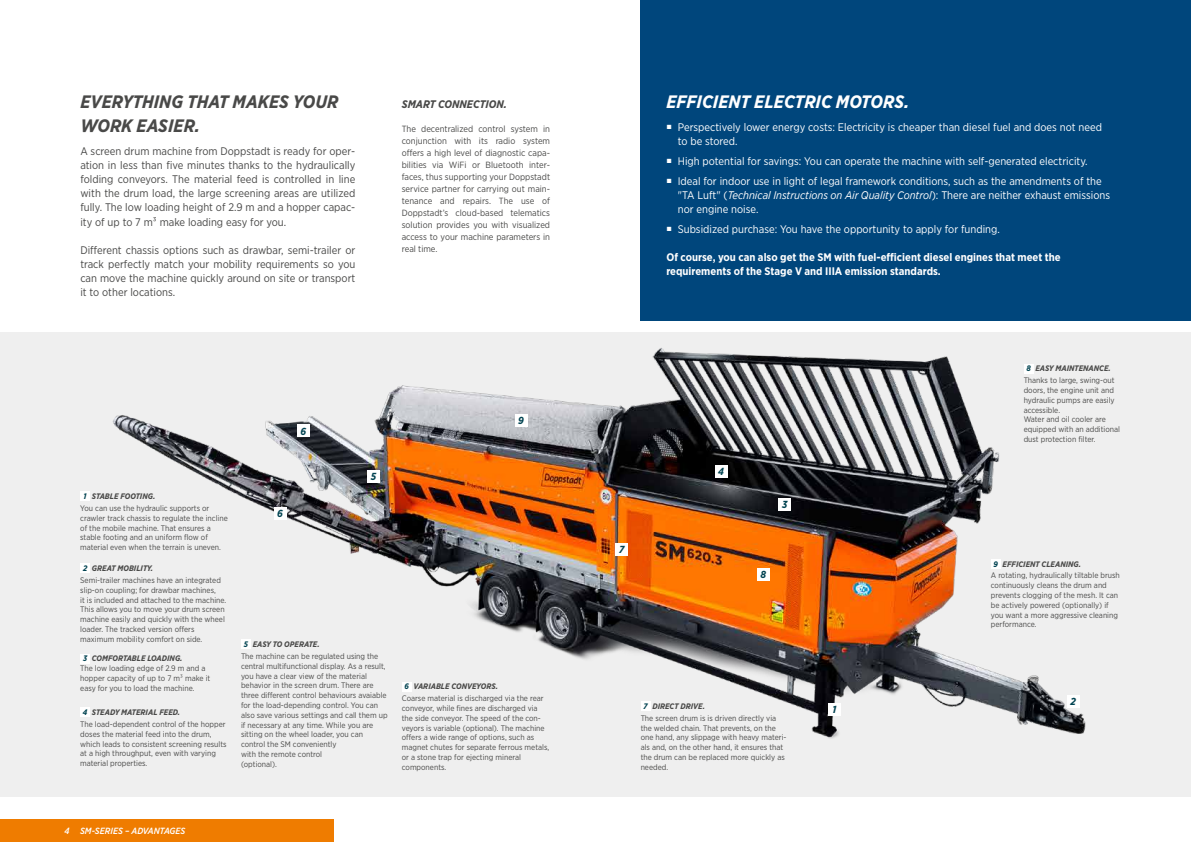
<style>
.page{position:relative;width:1191px;height:842px;background:#fff}
.page>*{position:absolute;margin:0;border:0;box-sizing:border-box;transform-origin:0 0}
.t1{font:italic 700 18px/24px "Gotham Narrow";color:#494948}
.t2{font:italic 700 18px "Gotham Narrow";color:#fff}
.t3{font:11px/14.2px "Gotham Narrow";color:#494948;text-align:justify}
.t4{font:11px/14.2px "Gotham Narrow";color:#fff}
.t5{font:700 11px/14.2px "Gotham Narrow";color:#fff}
.t6{font:italic 700 11px "Gotham Narrow";color:#494948}
.t7{font:italic 700 10.2px "Gotham Narrow";color:#004351}
.t8{font:9px/12px "Gotham Narrow";color:#494948;text-align:justify}
.t9{font:italic 500 9px "Gotham Narrow";color:#fff}
.t10{font:8px/9.8px "Gotham Narrow";color:#494948}
.s1{font-weight:700;font-style:italic;color:#004351}
.s2{font-weight:700;font-style:italic}
.s3{font-family:"Arial";font-size:9px}
.s4{font-style:italic}
</style>
<div class="page">
<div style="left:0;top:332px;width:1191px;height:465px;background:#efefef"></div>
<img style="left:112px;top:278px;width:1021px;height:461px">
<div style="left:641px;top:0;width:550px;height:320px;background:#00467c"></div>
<div style="left:1067px;top:695px;width:12px;height:13px;background:#fff"></div>
<div style="left:828px;top:703px;width:12px;height:13px;background:#fff"></div>
<div style="left:715px;top:465px;width:12px;height:13px;background:#fff"></div>
<div style="left:778px;top:498px;width:13px;height:13px;background:#fff"></div>
<div style="left:757px;top:568px;width:13px;height:13px;background:#fff"></div>
<div style="left:297px;top:424px;width:13px;height:13px;background:#fff"></div>
<div style="left:615px;top:543px;width:13px;height:13px;background:#fff"></div>
<div style="left:367px;top:470px;width:13px;height:13px;background:#fff"></div>
<div style="left:514px;top:414px;width:13px;height:13px;background:#fff"></div>
<div style="left:274px;top:507px;width:12px;height:13px;background:#fff"></div>
<div style="left:0;top:819px;width:334px;height:23px;background:#ef7c00"></div>
<div style="left:80px;top:491px;width:10px;height:10px;background:#fff"></div>
<div style="left:80px;top:563px;width:10px;height:10px;background:#fff"></div>
<div style="left:80px;top:654px;width:10px;height:10px;background:#fff"></div>
<div style="left:80px;top:707px;width:10px;height:10px;background:#fff"></div>
<div style="left:640px;top:701px;width:10px;height:10px;background:#fff"></div>
<div style="left:241px;top:639px;width:10px;height:10px;background:#fff"></div>
<div style="left:402px;top:682px;width:10px;height:10px;background:#fff"></div>
<div style="left:991px;top:559px;width:9px;height:10px;background:#fff"></div>
<div style="left:1023px;top:364px;width:10px;height:9px;background:#fff"></div>
<h1 class="t1" style="left:80px;top:90px;width:260px">EVERYTHING THAT MAKES YOUR<br>WORK EASIER.</h1>
<p class="t3" style="left:80px;top:143px;width:276px">A screen drum machine from Doppstadt is ready for oper&shy;ation in less than five minutes thanks to the hydraulically folding conveyors. The material feed is controlled in line with the drum load, the large screening areas are utilized fully. The low loading height of 2.9 m and a hopper capac&shy;ity of up to 7 m³ make loading easy for you.</p>
<h2 class="t3" style="left:80px;top:243px;width:276px">Different chassis options such as drawbar, semi-trailer or track perfectly match your mobility requirements so you can move the machine quickly around on site or transport it to other locations.</h2>
<h2 class="t6" style="left:402px;top:97px;width:107px">SMART CONNECTION.</h2>
<p class="t8" style="left:402px;top:123px;width:150px">The decentralized control system in conjunction with its radio system offers a high level of diagnostic capa&shy;bilities via WiFi or Bluetooth inter&shy;faces, thus supporting your Doppstadt service partner for carrying out main&shy;tenance and repairs. The use of Doppstadt’s cloud-based telematics solution provides you with visualized access to your machine parameters in real time.</p>
<p class="t7" style="left:300px;top:424px;width:7px">6</p>
<p class="t7" style="left:518px;top:414px;width:7px">9</p>
<p class="t10" style="left:80px;top:490px;width:131px;line-height:11.8px;text-indent:3px"><span class="s1">1</span> <span class="s2">STABLE FOOTING.<br></span>You can use the hydraulic supports or</p>
<p class="t10" style="left:80px;top:513px;width:149px">crawler track chassis to regulate the incline of the mobile machine. That ensures a stable footing and an uniform flow of material even when the terrain is uneven.</p>
<p class="t10" style="left:80px;top:562px;width:142px;line-height:11.8px;text-indent:3px"><span class="s1">2</span> <span class="s2">GREAT MOBILITY.<br></span>Semi-trailer machines have an integrated</p>
<p class="t10" style="left:80px;top:585px;width:147px">slip-on coupling; for drawbar machines,<br>it is included and attached to the machine.<br>This allows you to move your drum screen machine easily and quickly with the wheel loader. The tracked version offers maximum mobility comfort on side.</p>
<p class="t10" style="left:80px;top:653px;width:132px;text-indent:3px"><span class="s1">3</span> <span class="s2">COMFORTABLE LOADING.<br></span>The low loading edge of 2.9 m and a hopper capacity of up to 7 m³ make it easy for you to load the machine.</p>
<p class="t10" style="left:80px;top:706px;width:147px;line-height:11.8px;text-indent:3px"><span class="s1">4</span> <span class="s2">STEADY MATERIAL FEED.<br></span>The load-dependent control of the hopper</p>
<p class="t10" style="left:80px;top:729px;width:148px">doses the material feed into the drum, which leads to consistent screening results at a high throughput, even with varying material properties.</p>
<p class="t7" style="left:277px;top:507px;width:7px">6</p>
<p class="t7" style="left:371px;top:470px;width:7px">5</p>
<p class="t10" style="left:241px;top:638px;width:139px;line-height:11.8px;text-indent:3px"><span class="s1">5</span> <span class="s2">EASY TO OPERATE.<br></span>The machine can be regulated using the</p>
<p class="t10" style="left:241px;top:661px;width:148px">central multifunctional display. As a result, you have a clear view of the material behavior in the screen drum. There are three different control behaviours avaiable for the load-depending control. You can also save various settings and call them up if necessary at any time. While you are sitting on the wheel loader, you can control the SM conveniently<br>with the remote control<br>(optional).</p>
<p class="t10" style="left:402px;top:680px;width:143px;line-height:11.8px;text-indent:3px"><span class="s1">6</span> <span class="s2">VARIABLE CONVEYORS.<br></span>Coarse material is discharged via the rear</p>
<p class="t10" style="left:402px;top:703px;width:149px">conveyor, while fines are discharged via the side conveyor. The speed of the con&shy;veyors is variable (optional). The machine offers a wide range of options, such as magnet chutes for separate ferrous metals, or a stone trap for ejecting mineral components.</p>
<p class="t9" style="left:64px;top:825px;width:122px">4 SM-SERIES – ADVANTAGES</p>
<h1 class="t2" style="left:666px;top:90px;width:244px">EFFICIENT ELECTRIC MOTORS.</h1>
<h2 class="t4" style="left:678px;top:119px;width:426px;text-indent:-11px"><span class="s3">■</span> Perspectively lower energy costs: Electricity is cheaper than diesel fuel and does not need to be stored.</h2>
<h2 class="t4" style="left:666px;top:154px;width:423px"><span class="s3">■</span> High potential for savings: You can operate the machine with self-generated electricity.</h2>
<h2 class="t4" style="left:678px;top:173px;width:434px;text-indent:-11px"><span class="s3">■</span> Ideal for indoor use in light of legal framework conditions, such as the amendments of the "TA Luft" (<span class="s4">Technical Instructions on Air Quality Control</span>): There are neither exhaust emissions nor engine noise.</h2>
<h2 class="t4" style="left:666px;top:222px;width:335px"><span class="s3">■</span> Subsidized purchase: You have the opportunity to apply for funding.</h2>
<h2 class="t5" style="left:666px;top:250px;width:396px">Of course, you can also get the SM with fuel-efficient diesel engines that meet the requirements of the Stage V and IIIA emission standards.</h2>
<p class="t7" style="left:619px;top:543px;width:7px">7</p>
<p class="t7" style="left:718px;top:465px;width:7px">4</p>
<p class="t7" style="left:782px;top:498px;width:7px">3</p>
<p class="t7" style="left:760px;top:568px;width:7px">8</p>
<p class="t10" style="left:640px;top:700px;width:137px;line-height:11.8px;text-indent:3px"><span class="s1">7</span> <span class="s2">DIRECT DRIVE.<br></span>The screen drum is is driven directly via</p>
<p class="t10" style="left:640px;top:723px;width:147px">the welded chain. That prevents, on the one hand, any slippage with heavy materi&shy;als and, on the other hand, it ensures that the drum can be replaced more quickly as needed.</p>
<p class="t7" style="left:832px;top:703px;width:6px">1</p>
<p class="t10" style="left:1023px;top:362px;width:92px;line-height:11.8px;text-align:center"><span class="s1">8</span> <span class="s2">EASY MAINTENANCE.<br></span>Thanks to large, swing-out</p>
<p class="t10" style="left:1023px;top:385px;width:98px">doors, the engine unit and hydraulic pumps are easily accessible.<br>Water and oil cooler are equipped with an additional dust protection filter.</p>
<p class="t10" style="left:991px;top:558px;width:130px;line-height:11.8px;text-indent:3px"><span class="s1">9</span> <span class="s2">EFFICIENT CLEANING.<br></span>A rotating, hydraulically tiltable brush</p>
<p class="t10" style="left:991px;top:580px;width:129px">continuously cleans the drum and prevents clogging of the mesh. It can be actively powered (optionally) if you want a more aggressive cleaning performance.</p>
<p class="t7" style="left:1070px;top:695px;width:7px">2</p>
</div>
